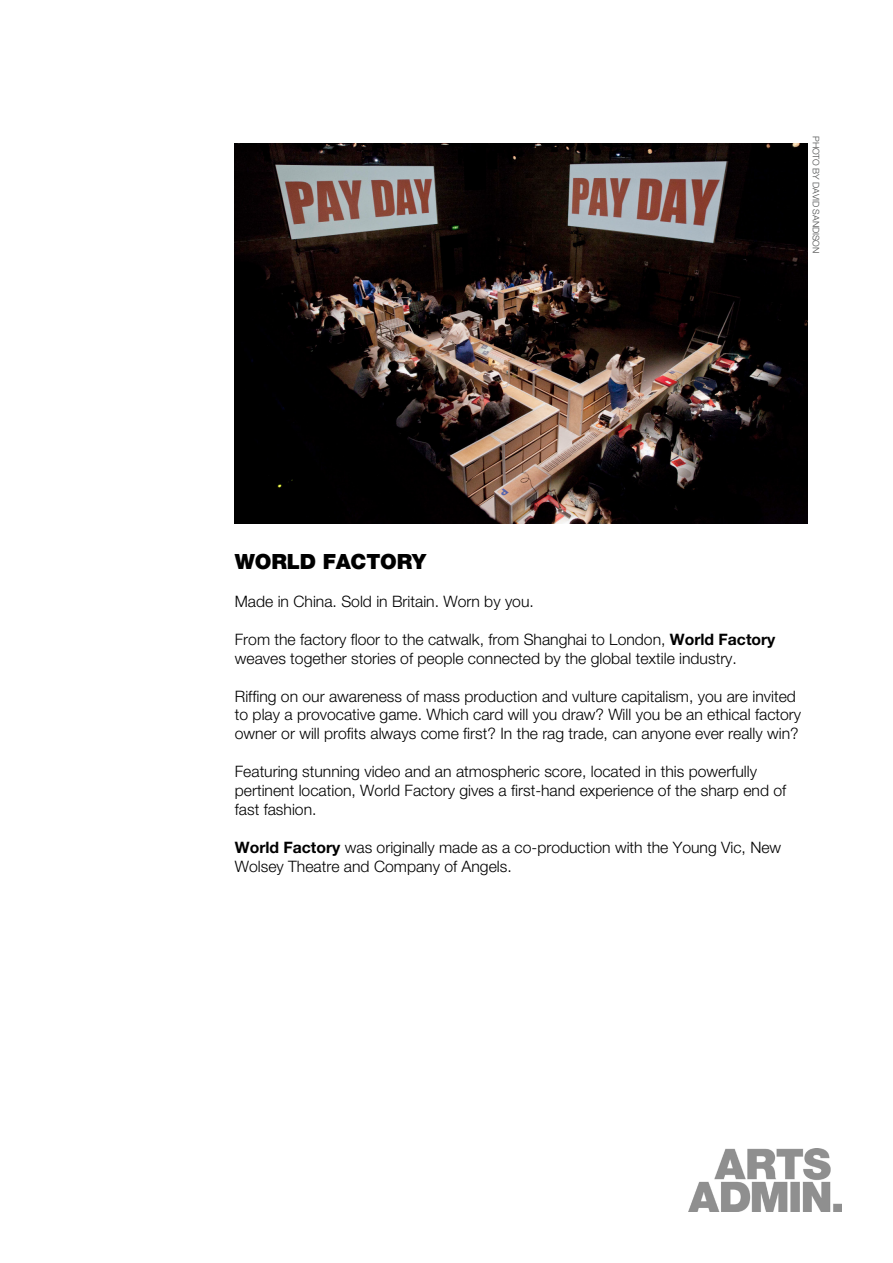
<style>
.page{position:relative;width:893px;height:1263px;background:#fff}
.page>*{position:absolute;margin:0;border:0;box-sizing:border-box;transform-origin:0 0}
.t1{font:900 21px "Helvetica Neue CELT";letter-spacing:-.01em;color:#000}
.t2{font:300 15.75px/18.9px "Helvetica Neue CELT";color:#000}
.t3{font:300 9px "Helvetica Neue CELT";letter-spacing:-.01em;color:#4a4b4b}
.s1{font-weight:700}
</style>
<div class="page">
<img style="left:689px;top:1148px;width:153px;height:64px">
<img style="left:235px;top:144px;width:573px;height:379px">
<p class="t3" style="left:821px;top:136px;width:119px;rotate:90deg">PHOTO BY DAVID SANDISON</p>
<h1 class="t1" style="left:235px;top:549px;width:193px">WORLD FACTORY</h1>
<p class="t2" style="left:235px;top:592px;width:301px">Made in China. Sold in Britain. Worn by you.</p>
<p class="t2" style="left:235px;top:630px;width:542px">From the factory floor to the catwalk, from Shanghai to London, <span class="s1">World Factory </span>weaves together stories of people connected by the global textile industry.</p>
<p class="t2" style="left:235px;top:686px;width:568px">Riffing on our awareness of mass production and vulture capitalism, you are invited to play a provocative game. Which card will you draw? Will you be an ethical factory owner or will profits always come first? In the rag trade, can anyone ever really win?</p>
<p class="t2" style="left:235px;top:762px;width:553px">Featuring stunning video and an atmospheric score, located in this powerfully pertinent location, World Factory gives a first-hand experience of the sharp end of fast fashion.</p>
<p class="t2" style="left:235px;top:838px;width:548px"><span class="s1">World Factory</span> was originally made as a co-production with the Young Vic, New<br>Wolsey Theatre and Company of Angels.</p>
</div>
